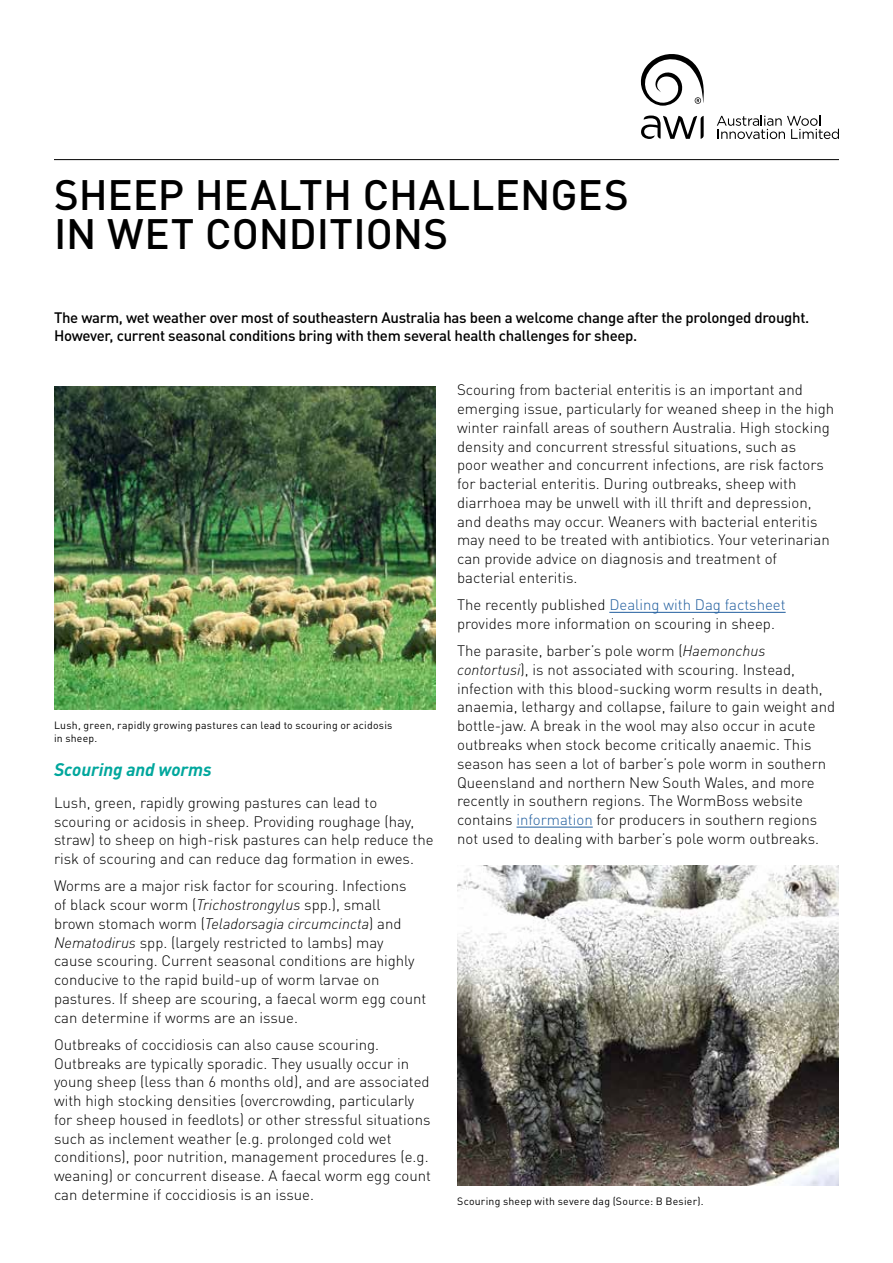
<style>
.page{position:relative;width:893px;height:1263px;background:#fff}
.page>*{position:absolute;margin:0;border:0;box-sizing:border-box;transform-origin:0 0}
.t1{font:500 42px/39px "DINOT";color:#000}
.t2{font:italic 700 18px "DINOT";letter-spacing:-.005em;color:#00a79d}
.t3{font:300 15px/18.8px "DINOT";color:#000}
.t4{font:500 15px/18.8px "DINOT";letter-spacing:-.02em;color:#000}
.t5{font:10.5px/12.6px "DINOT";letter-spacing:.025em;color:#000}
.s1{font-style:italic}
.s2{color:#215e9e}
</style>
<div class="page">
<hr style="left:54px;top:159px;width:785px;height:1px;background:#000">
<svg style="left:717px;top:115px;width:122px;height:24px"></svg>
<svg style="left:641px;top:116px;width:63px;height:23px"></svg>
<svg style="left:640px;top:54px;width:64px;height:52px"></svg>
<img style="left:54px;top:387px;width:382px;height:323px">
<hr style="left:609px;top:612px;width:177px;height:1px;background:#215e9e">
<hr style="left:516px;top:827px;width:77px;height:1px;background:#215e9e">
<img style="left:457px;top:865px;width:382px;height:321px">
<h1 class="t1" style="left:54px;top:174px;width:576px">SHEEP HEALTH CHALLENGES<br>IN WET CONDITIONS</h1>
<p class="t4" style="left:54px;top:307px;width:757px">The warm, wet weather over most of southeastern Australia has been a welcome change after the prolonged drought.<br>However, current seasonal conditions bring with them several health challenges for sheep.</p>
<p class="t5" style="left:54px;top:719px;width:340px">Lush, green, rapidly growing pastures can lead to scouring or acidosis in sheep.</p>
<p class="t2" style="left:54px;top:758px;width:159px">Scouring and worms</p>
<p class="t3" style="left:54px;top:793px;width:381px">Lush, green, rapidly growing pastures can lead to scouring or acidosis in sheep. Providing roughage (hay, straw) to sheep on high-risk pastures can help reduce the risk of scouring and can reduce dag formation in ewes.</p>
<p class="t3" style="left:54px;top:876px;width:374px">Worms are a major risk factor for scouring. Infections<br>of black scour worm (<span class="s1">Trichostrongylus</span> spp.), small<br>brown stomach worm (<span class="s1">Teladorsagia circumcincta</span>) and <span class="s1">Nematodirus</span> spp. (largely restricted to lambs) may<br>cause scouring. Current seasonal conditions are highly conducive to the rapid build-up of worm larvae on pastures. If sheep are scouring, a faecal worm egg count can determine if worms are an issue.</p>
<p class="t3" style="left:54px;top:1035px;width:379px">Outbreaks of coccidiosis can also cause scouring.<br>Outbreaks are typically sporadic. They usually occur in young sheep (less than 6 months old), and are associated with high stocking densities (overcrowding, particularly for sheep housed in feedlots) or other stressful situations such as inclement weather (e.g. prolonged cold wet conditions), poor nutrition, management procedures (e.g. weaning) or concurrent disease. A faecal worm egg count can determine if coccidiosis is an issue.</p>
<p class="t3" style="left:457px;top:380px;width:379px">Scouring from bacterial enteritis is an important and emerging issue, particularly for weaned sheep in the high winter rainfall areas of southern Australia. High stocking density and concurrent stressful situations, such as<br>poor weather and concurrent infections, are risk factors for bacterial enteritis. During outbreaks, sheep with diarrhoea may be unwell with ill thrift and depression, and deaths may occur. Weaners with bacterial enteritis may need to be treated with antibiotics. Your veterinarian can provide advice on diagnosis and treatment of bacterial enteritis.</p>
<p class="t3" style="left:457px;top:595px;width:330px">The recently published <span class="s2">Dealing with Dag factsheet </span>provides more information on scouring in sheep.</p>
<p class="t3" style="left:457px;top:641px;width:380px">The parasite, barber’s pole worm (<span class="s1">Haemonchus contortusi</span>), is not associated with scouring. Instead, infection with this blood-sucking worm results in death, anaemia, lethargy and collapse, failure to gain weight and bottle-jaw. A break in the wool may also occur in acute outbreaks when stock become critically anaemic. This season has seen a lot of barber’s pole worm in southern Queensland and northern New South Wales, and more recently in southern regions. The WormBoss website contains <span class="s2">information</span> for producers in southern regions not used to dealing with barber’s pole worm outbreaks.</p>
<p class="t5" style="left:457px;top:1195px;width:248px">Scouring sheep with severe dag (Source: B Besier).</p>
</div>
